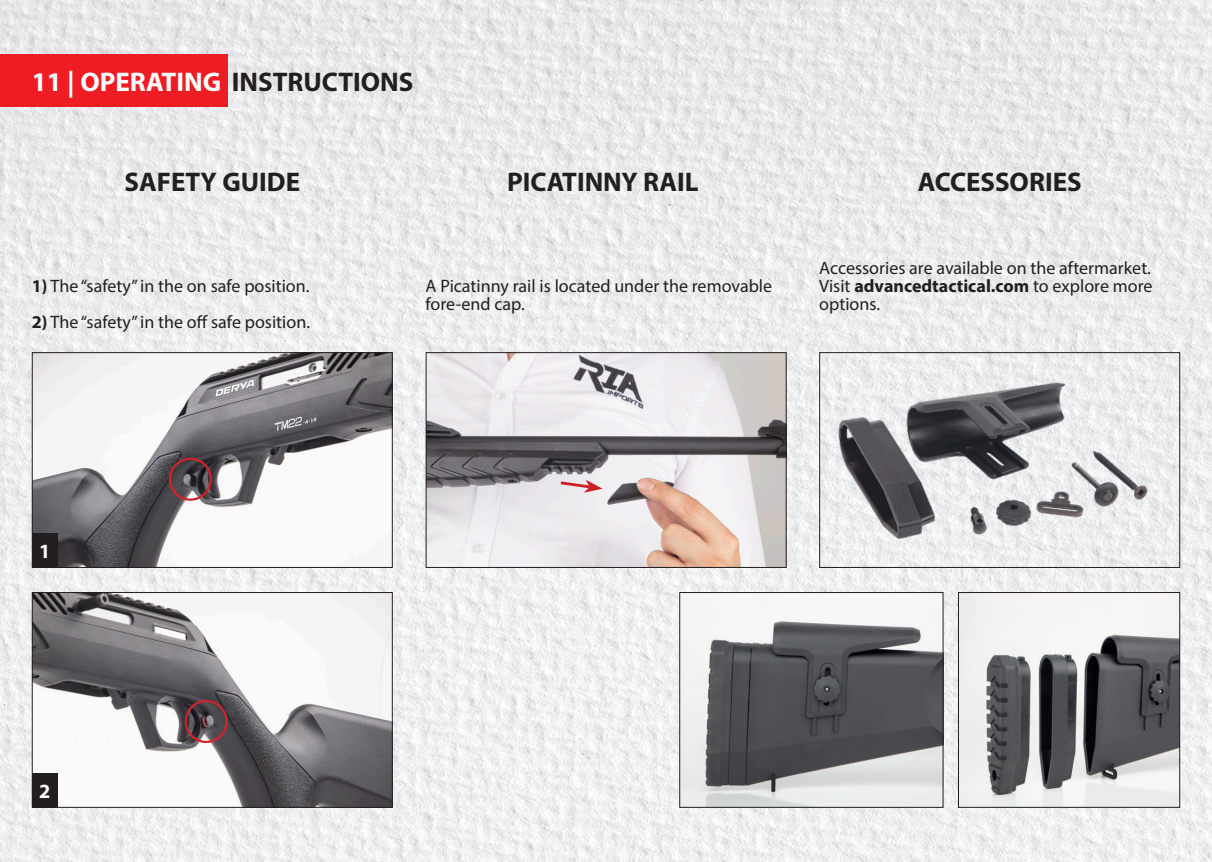
<style>
.page{position:relative;width:1212px;height:862px;background:#fff}
.page>*{position:absolute;margin:0;border:0;box-sizing:border-box;transform-origin:0 0}
.t1{font:700 27px "Myriad Pro";color:#231f20}
.t2{font:700 27px "Myriad Pro";color:#fff}
.t3{font:700 20.25px "Myriad Pro";color:#fff}
.t4{font:18px/18px "Myriad Pro";color:#231f20}
.s1{color:#231f20}
.s2{font-weight:700}
</style>
<div class="page">
<img style="left:0;top:0;width:1212px;height:861px">
<div style="left:0;top:54px;width:228px;height:53px;background:#ee1d23"></div>
<img style="left:428px;top:354px;width:356px;height:211px">
<div style="left:426px;top:352px;width:360px;height:215px;border:1px solid #231f20"></div>
<img style="left:34px;top:593px;width:357px;height:212px">
<div style="left:32px;top:591px;width:361px;height:216px;border:1px solid #231f20"></div>
<img style="left:821px;top:367px;width:357px;height:185px">
<div style="left:819px;top:352px;width:361px;height:215px;border:1px solid #231f20"></div>
<div style="left:32px;top:773px;width:26px;height:34px;background:#231f20"></div>
<svg style="left:558px;top:479px;width:45px;height:13px"></svg>
<img style="left:681px;top:593px;width:260px;height:212px">
<div style="left:679px;top:591px;width:264px;height:216px;border:1px solid #231f20"></div>
<img style="left:960px;top:593px;width:218px;height:212px">
<div style="left:958px;top:591px;width:222px;height:216px;border:1px solid #231f20"></div>
<img style="left:34px;top:354px;width:357px;height:211px">
<div style="left:32px;top:352px;width:361px;height:215px;border:1px solid #231f20"></div>
<div style="left:32px;top:533px;width:26px;height:34px;background:#231f20"></div>
<div style="left:169px;top:457px;width:43px;height:43px;border:2px solid #d1232a;border-radius:50%"></div>
<div style="left:185px;top:699px;width:43px;height:43px;border:2px solid #d1232a;border-radius:50%"></div>
<h1 class="t2" style="left:32px;top:64px;width:383px">11 | OPERATING <span class="s1">INSTRUCTIONS</span></h1>
<h1 class="t1" style="left:125px;top:164px;width:177px">SAFETY GUIDE</h1>
<h1 class="t1" style="left:507px;top:164px;width:193px">PICATINNY RAIL</h1>
<h1 class="t1" style="left:918px;top:164px;width:165px">ACCESSORIES</h1>
<p class="t4" style="left:32px;top:276px;width:279px"><span class="s2">1)</span> The “safety” in the on safe position.</p>
<p class="t4" style="left:32px;top:312px;width:280px"><span class="s2">2)</span> The “safety” in the off safe position.</p>
<p class="t3" style="left:39px;top:538px;width:13px">1</p>
<p class="t3" style="left:39px;top:777px;width:13px">2</p>
<p class="t4" style="left:426px;top:276px;width:348px">A Picatinny rail is located under the removable fore-end cap.</p>
<p class="t4" style="left:819px;top:258px;width:335px;text-align:justify">Accessories are available on the aftermarket.<br>Visit <span class="s2">advancedtactical.com</span> to explore more options.</p>
</div>
